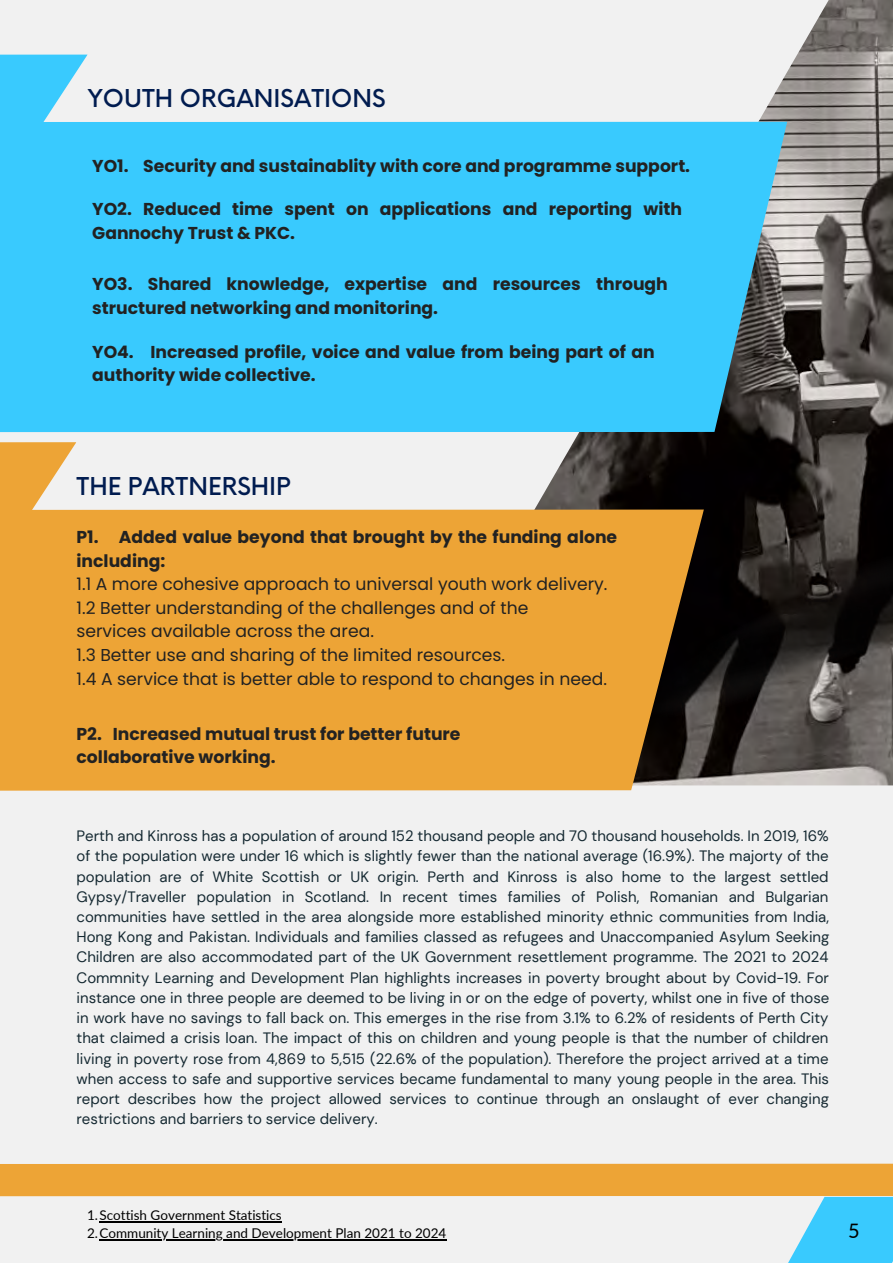
<style>
.page{position:relative;width:893px;height:1264px;background:#fff}
.page>*{position:absolute;margin:0;border:0;box-sizing:border-box;transform-origin:0 0}
.t1{font:500 24px "Neue Einstellung";color:#011c50}
.t2{font:19.95px "Lato";color:#000}
.t3{font:700 17.25px/23.5px "Poppins";color:#222}
.t4{font:17.25px/23.5px "Poppins";color:#222}
.t5{font:15px/20.2px "DM Sans";color:#152932;text-align:justify}
.t6{font:13.5px/18px "Lato";color:#000}
</style>
<div class="page">
<div style="left:0;top:0;width:892px;height:1262px;background:#f1f1f1"></div>
<img style="left:535px;top:0;width:357px;height:785px">
<div style="left:0;top:121px;width:787px;height:311px;background:#39cafe"></div>
<svg style="left:0;top:54px;width:88px;height:112px;background:#55d0fb"></svg>
<img style="left:704px;top:526px;width:188px;height:210px">
<div style="left:0;top:509px;width:704px;height:281px;background:#eda436"></div>
<svg style="left:0;top:442px;width:76px;height:111px"></svg>
<svg style="left:0;top:1163px;width:892px;height:99px"></svg>
<h1 class="t1" style="left:88px;top:77px;width:299px">YOUTH ORGANISATIONS</h1>
<p class="t3" style="left:92px;top:154px;width:599px">YO1. Security and sustainablity with core and programme support.</p>
<p class="t3" style="left:92px;top:198px;width:591px">YO2. Reduced time spent on applications and reporting with<br>Gannochy Trust &amp; PKC.</p>
<p class="t3" style="left:92px;top:272px;width:577px">YO3. Shared knowledge, expertise and resources through structured networking and monitoring.</p>
<p class="t3" style="left:92px;top:340px;width:564px">YO4. Increased profile, voice and value from being part of an authority wide collective.</p>
<h1 class="t1" style="left:77px;top:464px;width:216px">THE PARTNERSHIP</h1>
<p class="t3" style="left:77px;top:525px;width:542px">P1. Added value beyond that brought by the funding alone including:</p>
<p class="t4" style="left:77px;top:572px;width:532px">1.1 A more cohesive approach to universal youth work delivery.<br>1.2 Better understanding of the challenges and of the<br>services available across the area.<br>1.3 Better use and sharing of the limited resources.<br>1.4 A service that is better able to respond to changes in need.</p>
<p class="t3" style="left:77px;top:721px;width:385px">P2. Increased mutual trust for better future collaborative working.</p>
<p class="t5" style="left:77px;top:825px;width:754px">Perth and Kinross has a population of around 152 thousand people and 70 thousand households. In 2019, 16% of the population were under 16 which is slightly fewer than the national average (16.9%). The majorty of the population are of White Scottish or UK origin. Perth and Kinross is also home to the largest settled Gypsy/Traveller population in Scotland. In recent times families of Polish, Romanian and Bulgarian communities have settled in the area alongside more established minority ethnic communities from India, Hong Kong and Pakistan. Individuals and families classed as refugees and Unaccompanied Asylum Seeking Children are also accommodated part of the UK Government resettlement programme. The 2021 to 2024<br>Commnity Learning and Development Plan highlights increases in poverty brought about by Covid-19. For instance one in three people are deemed to be living in or on the edge of poverty, whilst one in five of those in work have no savings to fall back on. This emerges in the rise from 3.1% to 6.2% of residents of Perth City that claimed a crisis loan. The impact of this on children and young people is that the number of children living in poverty rose from 4,869 to 5,515 (22.6% of the population). Therefore the project arrived at a time when access to safe and supportive services became fundamental to many young people in the area. This report describes how the project allowed services to continue through an onslaught of ever changing restrictions and barriers to service delivery.</p>
<p class="t6" style="left:87px;top:1205px;width:361px">1.Scottish Government Statistics<br>2.Community Learning and Development Plan 2021 to 2024</p>
<h2 class="t2" style="left:848px;top:1218px;width:13px">5</h2>
</div>
